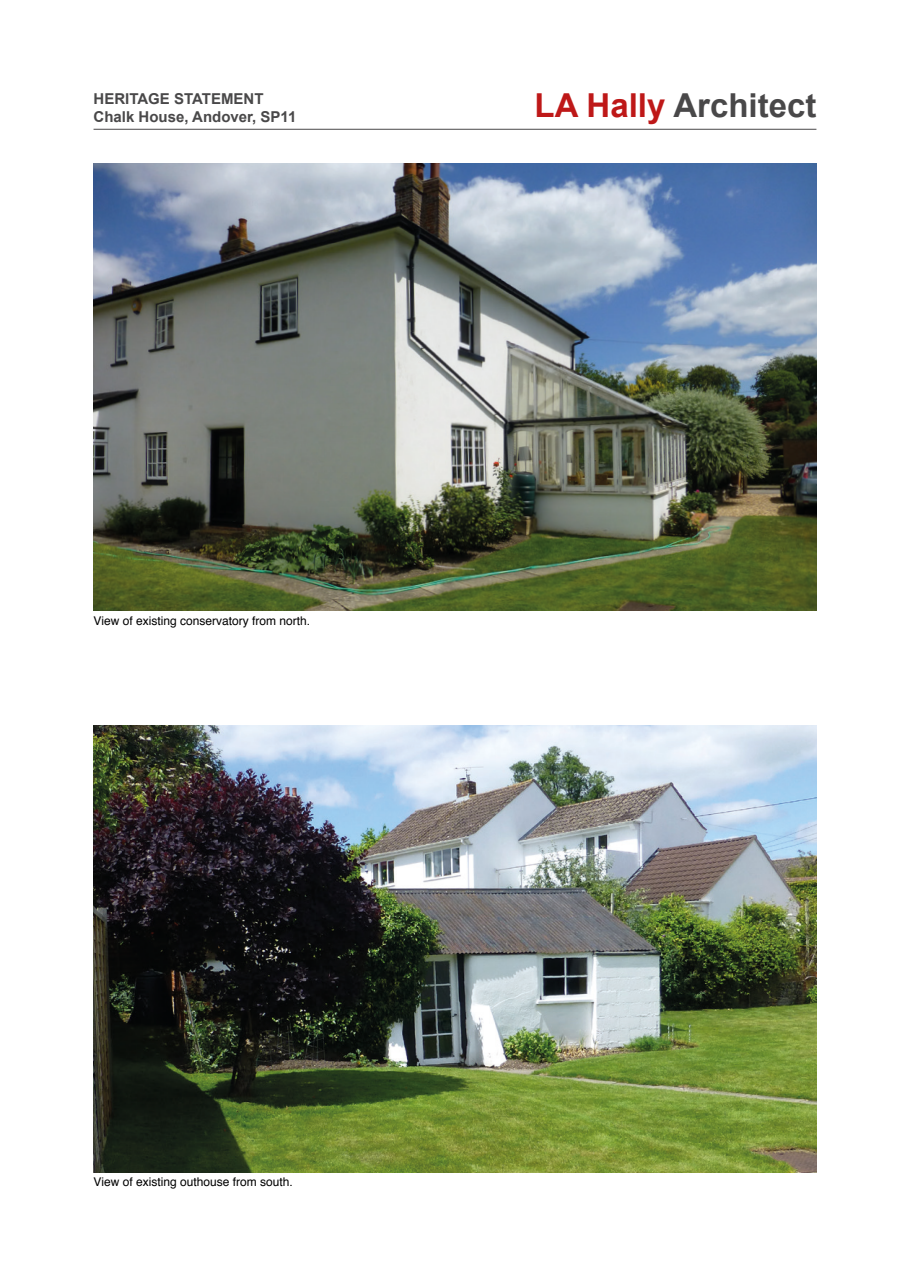
<style>
.page{position:relative;width:910px;height:1280px;background:#fff}
.page>*{position:absolute;margin:0;border:0;box-sizing:border-box;transform-origin:0 0}
.t1{font:700 33px "Arial";color:#494849}
.t2{font:700 15px/18px "Arial";color:#494849}
.t3{font:12px "Helvetica";color:#000}
.s1{color:#be1818}
</style>
<div class="page">
<hr style="left:94px;top:129px;width:722px;height:1px;background:#494849">
<img style="left:94px;top:726px;width:722px;height:446px">
<img style="left:94px;top:164px;width:722px;height:446px">
<p class="t2" style="left:94px;top:91px;width:204px">HERITAGE STATEMENT<br>Chalk House, Andover, SP11</p>
<p class="t3" style="left:94px;top:611px;width:218px">View of existing conservatory from north.</p>
<p class="t3" style="left:94px;top:1173px;width:201px">View of existing outhouse from south.</p>
<h1 class="t1" style="left:535px;top:84px;width:283px"><span class="s1">LA Hally</span> Architect</h1>
</div>
